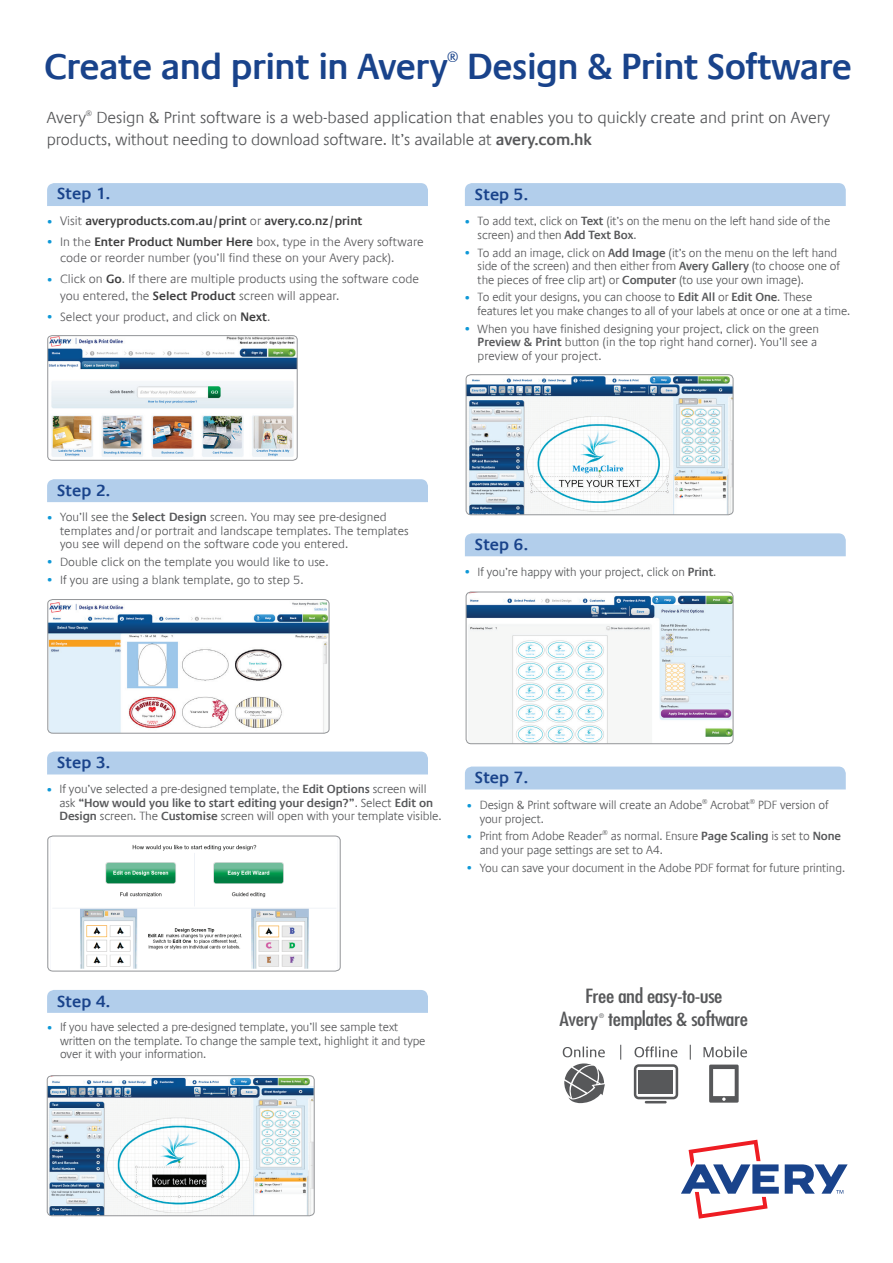
<style>
.page{position:relative;width:893px;height:1263px;background:#fff}
.page>*{position:absolute;margin:0;border:0;box-sizing:border-box;transform-origin:0 0}
.t1{font:600 36.75px "Praxis Com";letter-spacing:-.015em;color:#19438b}
.t2{font:condensed 19.05px/23.1px "Futura Std";letter-spacing:-.02em;color:#57585a;scale:1.2 1}
.t3{font:600 16.5px "Praxis Com";color:#19438b}
.t4{font:300 16.2px/21.6px "Praxis Com";letter-spacing:-.005em;color:#57585a}
.t5{font:12.9px "Praxis Com";color:#19438b}
.t6{font:300 12.3px/16.5px "Praxis Com";color:#5c5c5f}
.t7{font:600 12.3px "Praxis Com";color:#3e3e3f}
.t8{font:300 12px/13.5px "Praxis Com";letter-spacing:-.01em;color:#57585a}
.t9{font:300 6.9px "Praxis Com";color:#57585a}
.t10{font:300 6.15px "Praxis Com";color:#57585a}
.t11{font:condensed 6.15px "Futura Std";color:#57585a}
.s1{font-weight:600}
.s2{font-weight:300;font-size:15px;color:#0e98d7}
.s3{font-weight:300;color:#5c5c5f}
.s4{font-size:15px;color:#0e98d7}
.s5{font-weight:600;color:#3e3e3f}
</style>
<div class="page">
<svg style="left:47px;top:599px;width:283px;height:135px"></svg>
<img style="left:47px;top:335px;width:251px;height:126px">
<svg style="left:47px;top:835px;width:294px;height:137px"></svg>
<div style="left:47px;top:183px;width:381px;height:23px;background:#b2ceeb"></div>
<div style="left:47px;top:479px;width:381px;height:23px;background:#b2ceeb"></div>
<div style="left:465px;top:183px;width:381px;height:23px;background:#b2ceeb"></div>
<div style="left:47px;top:751px;width:381px;height:23px;background:#b2ceeb"></div>
<div style="left:47px;top:990px;width:381px;height:23px;background:#b2ceeb"></div>
<div style="left:465px;top:533px;width:381px;height:23px;background:#b2ceeb"></div>
<div style="left:465px;top:766px;width:381px;height:23px;background:#b2ceeb"></div>
<img style="left:47px;top:1077px;width:266px;height:139px">
<div style="left:47px;top:1075px;width:268px;height:141px;border:1px solid #939598;border-radius:5px"></div>
<img style="left:466px;top:375px;width:267px;height:140px">
<div style="left:466px;top:374px;width:267px;height:141px;border:1px solid #939598;border-radius:5px"></div>
<img style="left:466px;top:593px;width:267px;height:151px">
<div style="left:466px;top:591px;width:267px;height:153px;border:1px solid #939598;border-radius:5px"></div>
<svg style="left:681px;top:1140px;width:98px;height:79px"></svg>
<svg style="left:785px;top:1164px;width:63px;height:30px"></svg>
<svg style="left:634px;top:1064px;width:44px;height:35px"></svg>
<hr style="left:645px;top:1101px;width:22px;height:2px;background:#57585a">
<div style="left:639px;top:1070px;width:34px;height:24px;background:#57585a"></div>
<svg style="left:709px;top:1064px;width:30px;height:39px"></svg>
<svg style="left:563px;top:1046px;width:42px;height:11px"></svg>
<svg style="left:620px;top:1045px;width:1px;height:15px"></svg>
<svg style="left:634px;top:1046px;width:43px;height:11px"></svg>
<svg style="left:690px;top:1045px;width:1px;height:15px"></svg>
<svg style="left:703px;top:1046px;width:44px;height:11px"></svg>
<svg style="left:564px;top:1063px;width:41px;height:40px"></svg>
<h1 class="t1" style="left:44px;top:45px;width:405px">Create and print in Avery</h1>
<p class="t5" style="left:447px;top:48px;width:13px">®</p>
<h1 class="t1" style="left:467px;top:45px;width:386px">Design &amp; Print Software</h1>
<h3 class="t4" style="left:47px;top:107px;width:41px">Avery</h3>
<p class="t9" style="left:86px;top:108px;width:8px">®</p>
<h3 class="t4" style="left:47px;top:107px;width:785px;text-indent:50px">Design &amp; Print software is a web-based application that enables you to quickly create and print on Avery products, without needing to download software. It’s available at <span class="s1">avery.com.hk</span></h3>
<h3 class="t3" style="left:57px;top:184px;width:55px">Step 1.</h3>
<h3 class="t3" style="left:475px;top:185px;width:55px">Step 5.</h3>
<p class="t7" style="left:47px;top:214px;width:317px"><span class="s2">•</span> <span class="s3">Visit</span> averyproducts.com.au/print <span class="s3">or</span> avery.co.nz/print</p>
<p class="t6" style="left:60px;top:234px;width:365px;text-indent:-13px"><span class="s4">•</span> In the <span class="s5">Enter Product Number Here</span> box, type in the Avery software code or reorder number (you’ll find these on your Avery pack).</p>
<p class="t6" style="left:60px;top:271px;width:360px;text-indent:-13px"><span class="s4">•</span> Click on <span class="s5">Go</span>. If there are multiple products using the software code you entered, the <span class="s5">Select Product</span> screen will appear.</p>
<p class="t6" style="left:47px;top:308px;width:224px"><span class="s4">•</span> Select your product, and click on <span class="s5">Next</span>.</p>
<p class="t8" style="left:478px;top:215px;width:354px;text-indent:-13px"><span class="s4">•</span> To add text, click on <span class="s1">Text</span> (it’s on the menu on the left hand side of the screen) and then <span class="s1">Add Text Box</span>.</p>
<p class="t8" style="left:478px;top:246px;width:364px;text-indent:-13px"><span class="s4">•</span> To add an image, click on <span class="s1">Add Image</span> (it’s on the menu on the left hand side of the screen) and then either from <span class="s1">Avery Gallery</span> (to choose one of the pieces of free clip art) or <span class="s1">Computer</span> (to use your own image).</p>
<p class="t8" style="left:478px;top:291px;width:374px;text-indent:-13px"><span class="s4">•</span> To edit your designs, you can choose to <span class="s1">Edit All</span> or <span class="s1">Edit One</span>. These features let you make changes to all of your labels at once or one at a time.</p>
<p class="t8" style="left:478px;top:322px;width:343px;text-indent:-13px"><span class="s4">•</span> When you have finished designing your project, click on the green<br><span class="s1">Preview &amp; Print</span> button (in the top right hand corner). You’ll see a preview of your project.</p>
<h3 class="t3" style="left:57px;top:481px;width:55px">Step 2.</h3>
<p class="t8" style="left:60px;top:510px;width:350px;text-indent:-13px"><span class="s4">•</span> You’ll see the <span class="s1">Select Design</span> screen. You may see pre-designed templates and/or portrait and landscape templates. The templates you see will depend on the software code you entered.</p>
<p class="t8" style="left:47px;top:555px;width:283px"><span class="s4">•</span> Double click on the template you would like to use.</p>
<p class="t8" style="left:47px;top:573px;width:258px"><span class="s4">•</span> If you are using a blank template, go to step 5.</p>
<h3 class="t3" style="left:475px;top:534px;width:55px">Step 6.</h3>
<p class="t8" style="left:465px;top:565px;width:253px"><span class="s4">•</span> If you’re happy with your project, click on <span class="s1">Print</span>.</p>
<h3 class="t3" style="left:57px;top:753px;width:55px">Step 3.</h3>
<p class="t8" style="left:60px;top:782px;width:384px;text-indent:-13px"><span class="s4">•</span> If you’ve selected a pre-designed template, the <span class="s1">Edit Options</span> screen will ask <span class="s1">“How would you like to start editing your design?”</span>. Select <span class="s1">Edit on<br>Design</span> screen. The <span class="s1">Customise</span> screen will open with your template visible.</p>
<h3 class="t3" style="left:475px;top:767px;width:55px">Step 7.</h3>
<p class="t8" style="left:467px;top:798px;width:237px"><span class="s4">•</span> Design &amp; Print software will create an Adobe</p>
<p class="t10" style="left:702px;top:797px;width:7px">®</p>
<p class="t8" style="left:710px;top:798px;width:41px">Acrobat</p>
<p class="t10" style="left:750px;top:797px;width:7px">®</p>
<p class="t8" style="left:758px;top:798px;width:72px">PDF version of</p>
<p class="t8" style="left:480px;top:812px;width:66px">your project.</p>
<p class="t8" style="left:467px;top:830px;width:137px"><span class="s4">•</span> Print from Adobe Reader</p>
<p class="t10" style="left:602px;top:828px;width:7px">®</p>
<p class="t8" style="left:480px;top:830px;width:363px;text-indent:131px">as normal. Ensure <span class="s1">Page Scaling</span> is set to <span class="s1">None </span>and your page settings are set to A4.</p>
<p class="t8" style="left:467px;top:861px;width:380px"><span class="s4">•</span> You can save your document in the Adobe PDF format for future printing.</p>
<h3 class="t3" style="left:57px;top:991px;width:55px">Step 4.</h3>
<p class="t8" style="left:60px;top:1021px;width:367px;text-indent:-13px"><span class="s4">•</span> If you have selected a pre-designed template, you’ll see sample text written on the template. To change the sample text, highlight it and type over it with your information.</p>
<h2 class="t2" style="left:560px;top:984px;width:137px;text-indent:26px">Free and easy-to-use<br>Avery</h2>
<p class="t11" style="left:599px;top:1012px;width:6px">®</p>
<h2 class="t2" style="left:608px;top:1007px;width:118px">templates &amp; software</h2>
</div>
